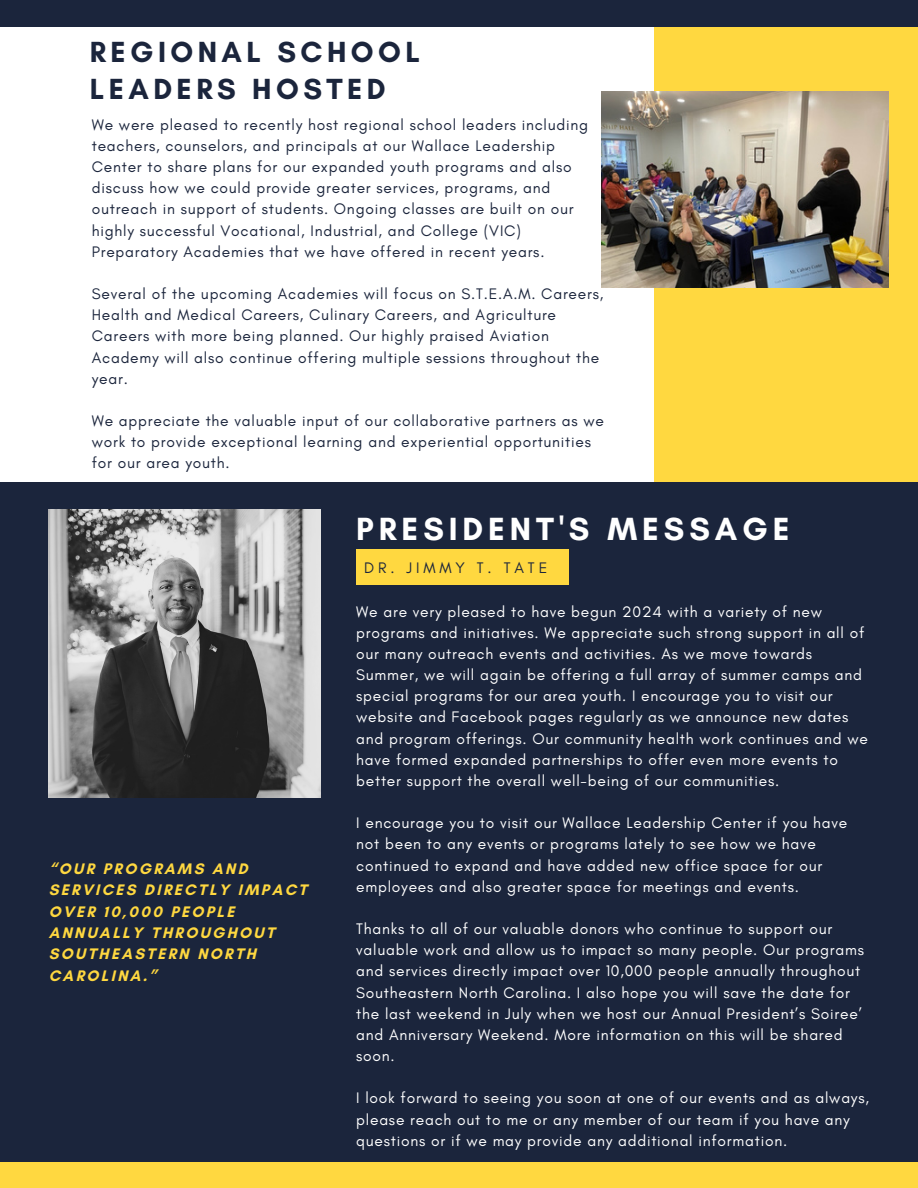
<style>
.page{position:relative;width:918px;height:1188px;background:#fff}
.page>*{position:absolute;margin:0;border:0;box-sizing:border-box;transform-origin:0 0}
.t1{font:700 32.7px "Glacial Indifference";letter-spacing:.15em;color:#fff}
.t2{font:700 29.7px/37.2px "Glacial Indifference";letter-spacing:.15em;color:#1b253c}
.t3{font:15.6px/21.1px "Glacial Indifference";letter-spacing:.05em;color:#fff}
.t4{font:15.6px/21.1px "Glacial Indifference";letter-spacing:.05em;color:#1b253c}
.t5{font:700 15.6px/21.3px "Glacial Indifference";letter-spacing:.15em;color:#ffd840}
.t6{font:15.6px "Glacial Indifference";letter-spacing:.25em;color:#1b253c}
</style>
<div class="page">
<div style="left:655px;top:13px;width:263px;height:487px;background:#ffd840"></div>
<div style="left:0;top:482px;width:918px;height:680px;background:#1b253c"></div>
<div style="left:0;top:0;width:918px;height:26px;background:#1b253c"></div>
<div style="left:0;top:1162px;width:918px;height:26px;background:#ffd840"></div>
<img style="left:49px;top:509px;width:272px;height:288px">
<div style="left:356px;top:550px;width:212px;height:35px;background:#ffd840"></div>
<img style="left:602px;top:92px;width:287px;height:196px">
<p class="t2" style="left:90px;top:33px;width:332px">REGIONAL SCHOOL<br>LEADERS HOSTED</p>
<p class="t4" style="left:92px;top:114px;width:498px">We were pleased to recently host regional school leaders including teachers, counselors, and principals at our Wallace Leadership Center to share plans for our expanded youth programs and also discuss how we could provide greater services, programs, and outreach in support of students. Ongoing classes are built on our highly successful Vocational, Industrial, and College (VIC)<br>Preparatory Academies that we have offered in recent years.</p>
<p class="t4" style="left:92px;top:283px;width:513px">Several of the upcoming Academies will focus on S.T.E.A.M. Careers, Health and Medical Careers, Culinary Careers, and Agriculture Careers with more being planned. Our highly praised Aviation Academy will also continue offering multiple sessions throughout the year.</p>
<p class="t4" style="left:92px;top:410px;width:514px">We appreciate the valuable input of our collaborative partners as we work to provide exceptional learning and experiential opportunities for our area youth.</p>
<h3 class="t5" style="left:49px;top:858px;width:260px">“OUR PROGRAMS AND<br>SERVICES DIRECTLY IMPACT<br>OVER 10,000 PEOPLE<br>ANNUALLY THROUGHOUT<br>SOUTHEASTERN NORTH<br>CAROLINA.”</h3>
<p class="t1" style="left:356px;top:509px;width:435px">PRESIDENT'S MESSAGE</p>
<p class="t6" style="left:364px;top:558px;width:185px">DR. JIMMY T. TATE</p>
<p class="t3" style="left:356px;top:600px;width:513px">We are very pleased to have begun 2024 with a variety of new programs and initiatives. We appreciate such strong support in all of our many outreach events and activities. As we move towards Summer, we will again be offering a full array of summer camps and special programs for our area youth. I encourage you to visit our website and Facebook pages regularly as we announce new dates and program offerings. Our community health work continues and we have formed expanded partnerships to offer even more events to better support the overall well-being of our communities.</p>
<h2 class="t3" style="left:356px;top:812px;width:492px">I encourage you to visit our Wallace Leadership Center if you have not been to any events or programs lately to see how we have continued to expand and have added new office space for our employees and also greater space for meetings and events.</h2>
<h1 class="t3" style="left:356px;top:918px;width:509px">Thanks to all of our valuable donors who continue to support our valuable work and allow us to impact so many people. Our programs and services directly impact over 10,000 people annually throughout Southeastern North Carolina. I also hope you will save the date for the last weekend in July when we host our Annual President’s Soiree’ and Anniversary Weekend. More information on this will be shared soon.</h1>
<p class="t3" style="left:356px;top:1087px;width:514px">I look forward to seeing you soon at one of our events and as always, please reach out to me or any member of our team if you have any questions or if we may provide any additional information.</p>
</div>
